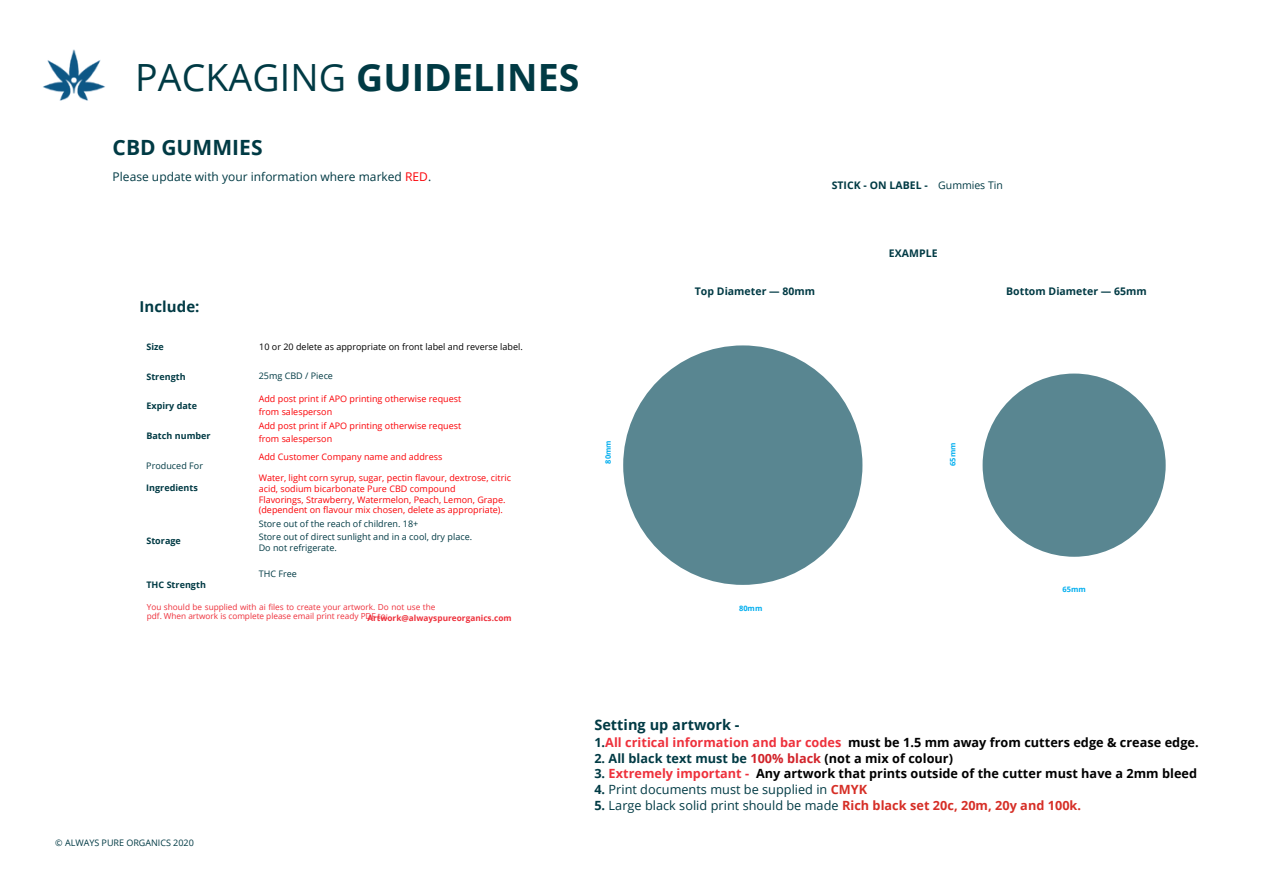
<style>
.page{position:relative;width:1263px;height:894px;background:#fff}
.page>*{position:absolute;margin:0;border:0;box-sizing:border-box;transform-origin:0 0}
.t1{font:700 37.5px "Open Sans";letter-spacing:.005em;color:#003a44}
.t2{font:700 21px "Open Sans";letter-spacing:.005em;color:#003a44}
.t3{font:700 15px "Open Sans";letter-spacing:.005em;color:#003a44}
.t4{font:700 14.55px "Open Sans";letter-spacing:.005em;color:#003a44}
.t5{font:700 12.75px "Open Sans";letter-spacing:.005em;color:#000}
.t6{font:12.75px "Open Sans";letter-spacing:.005em;color:#003a44}
.t7{font:700 12.75px "Open Sans";letter-spacing:.005em;color:#003a44}
.t8{font:12px "Open Sans";color:#003a44}
.t9{font:700 10.5px "Open Sans";letter-spacing:.005em;color:#003a44}
.t10{font:10.5px "Open Sans";color:#003a44}
.t11{font:9px "Open Sans";color:#fb0207}
.t12{font:9px "Open Sans";color:#003a44}
.t13{font:700 9px "Open Sans";letter-spacing:.005em;color:#003a44}
.t14{font:9px "Open Sans";color:#000}
.t15{font:8.25px/9px "Open Sans";color:#ee313c}
.t16{font:700 8.25px "Open Sans";letter-spacing:.005em;color:#ee313c}
.t17{font:700 7.5px "Open Sans";letter-spacing:.005em;color:#00aeef}
.s1{font-weight:400}
.s2{color:#fb0207}
.s3{color:#003a44}
.s4{color:#ee313c}
.s5{color:#d2232a}
.s6{color:#000}
.s7{font-weight:700}
.s8{font-weight:700;color:#d62e26}
</style>
<div class="page">
<img style="left:43px;top:49px;width:62px;height:52px">
<div style="left:623px;top:345px;width:239px;height:239px;background:#598691;border-radius:50%"></div>
<div style="left:983px;top:373px;width:183px;height:183px;background:#598691;border-radius:50%"></div>
<p class="t1" style="left:135px;top:51px;width:446px"><span class="s1">PACKAGING</span> GUIDELINES</p>
<p class="t2" style="left:113px;top:133px;width:151px">CBD GUMMIES</p>
<p class="t8" style="left:113px;top:168px;width:320px">Please update with your information where marked <span class="s2">RED</span>.</p>
<p class="t3" style="left:140px;top:296px;width:61px">Include:</p>
<p class="t13" style="left:146px;top:340px;width:19px">Size</p>
<p class="t13" style="left:146px;top:370px;width:41px">Strength</p>
<p class="t13" style="left:146px;top:399px;width:52px">Expiry date</p>
<p class="t13" style="left:146px;top:429px;width:66px">Batch number</p>
<p class="t12" style="left:146px;top:459px;width:58px">Produced For</p>
<p class="t13" style="left:146px;top:481px;width:53px">Ingredients</p>
<p class="t13" style="left:146px;top:534px;width:36px">Storage</p>
<p class="t13" style="left:146px;top:578px;width:61px">THC Strength</p>
<p class="t14" style="left:259px;top:340px;width:265px">10 or 20 delete as appropriate on front label and reverse label.</p>
<p class="t12" style="left:259px;top:369px;width:76px">25mg CBD / Piece</p>
<p class="t11" style="left:259px;top:392px;width:204px">Add post print if APO printing otherwise request</p>
<p class="t11" style="left:259px;top:405px;width:75px">from salesperson</p>
<p class="t11" style="left:259px;top:419px;width:204px">Add post print if APO printing otherwise request</p>
<p class="t11" style="left:259px;top:432px;width:75px">from salesperson</p>
<p class="t11" style="left:259px;top:450px;width:185px">Add Customer Company name and address</p>
<p class="t11" style="left:259px;top:471px;width:254px">Water, light corn syrup, sugar, pectin flavour, dextrose, citric</p>
<p class="t11" style="left:259px;top:482px;width:198px">acid, sodium bicarbonate Pure CBD compound</p>
<p class="t11" style="left:259px;top:493px;width:248px">Flavorings, Strawberry, Watermelon, Peach, Lemon, Grape.</p>
<p class="t11" style="left:259px;top:503px;width:246px">(dependent on flavour mix chosen, delete as appropriate).</p>
<p class="t12" style="left:259px;top:517px;width:161px">Store out of the reach of children. 18+</p>
<p class="t12" style="left:259px;top:530px;width:215px">Store out of direct sunlight and in a cool, dry place.</p>
<p class="t12" style="left:259px;top:541px;width:80px">Do not refrigerate.</p>
<p class="t12" style="left:259px;top:567px;width:40px">THC Free</p>
<p class="t15" style="left:147px;top:602px;width:290px">You should be supplied with ai files to create your artwork. Do not use the pdf. When artwork is complete please email print ready PDF to:</p>
<p class="t16" style="left:367px;top:611px;width:146px">Artwork@alwayspureorganics.com</p>
<p class="t9" style="left:832px;top:177px;width:98px">STICK - ON LABEL -</p>
<p class="t10" style="left:938px;top:177px;width:66px">Gummies Tin</p>
<p class="t9" style="left:695px;top:284px;width:122px">Top Diameter — 80mm</p>
<p class="t9" style="left:889px;top:245px;width:50px">EXAMPLE</p>
<p class="t9" style="left:1006px;top:284px;width:142px">Bottom Diameter — 65mm</p>
<p class="t17" style="left:603px;top:463px;width:25px;rotate:-90deg">80mm</p>
<p class="t17" style="left:947px;top:466px;width:25px;rotate:-90deg">65mm</p>
<p class="t17" style="left:739px;top:603px;width:25px">80mm</p>
<p class="t17" style="left:1062px;top:584px;width:25px">65mm</p>
<p class="t12" style="left:55px;top:836px;width:140px">© ALWAYS PURE ORGANICS 2020</p>
<p class="t4" style="left:594px;top:714px;width:147px">Setting up artwork -</p>
<p class="t5" style="left:594px;top:732px;width:606px"><span class="s3">1.</span><span class="s4">All critical information and bar codes</span> must be 1.5 mm away from cutters edge &amp; crease edge.</p>
<p class="t7" style="left:594px;top:748px;width:360px">2. All black text must be <span class="s5">100% black</span> <span class="s6">(not a mix of colour)</span></p>
<p class="t5" style="left:594px;top:764px;width:604px"><span class="s3">3.</span> <span class="s4">Extremely important -</span> Any artwork that prints outside of the cutter must have a 2mm bleed</p>
<p class="t6" style="left:594px;top:780px;width:274px"><span class="s7">4.</span> Print documents must be supplied in <span class="s8">CMYK</span></p>
<p class="t6" style="left:594px;top:796px;width:488px"><span class="s7">5.</span> Large black solid print should be made <span class="s8">Rich black set 20c, 20m, 20y and 100k.</span></p>
</div>
